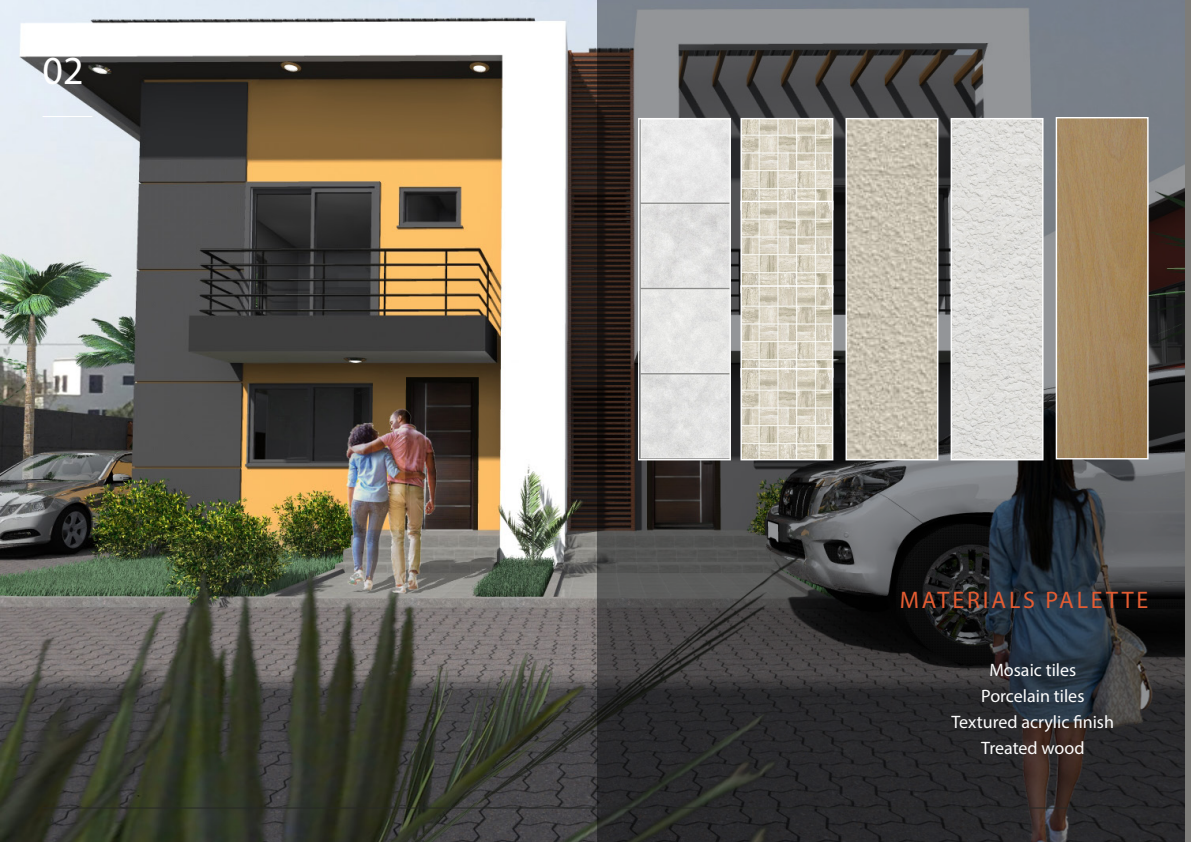
<style>
.page{position:relative;width:1191px;height:842px;background:#fff}
.page>*{position:absolute;margin:0;border:0;box-sizing:border-box;transform-origin:0 0}
.Callout_Numbers{font:40px "Myriad Pro";color:#fff}
.Pull_Text_-_Align_Ri{font:24px "Myriad Pro";letter-spacing:.12em;color:#e45c32}
.t1{font:18px/26px "Myriad Pro";color:#fff;text-align:center}
</style>
<div class="page">
<img style="left:0;top:0;width:597px;height:842px">
<hr style="left:43px;top:116px;width:49px;height:1px;background:#fff">
<svg style="left:597px;top:0;width:594px;height:842px;background:#414143"></svg>
<img style="left:640px;top:120px;width:89px;height:338px">
<div style="left:638px;top:118px;width:93px;height:342px;border:1px solid #fff"></div>
<img style="left:742px;top:120px;width:89px;height:81px">
<div style="left:740px;top:118px;width:93px;height:92px;border:1px solid #fff"></div>
<img style="left:742px;top:203px;width:89px;height:170px">
<div style="left:740px;top:201px;width:93px;height:92px;border:1px solid #fff"></div>
<div style="left:740px;top:285px;width:93px;height:93px;border:1px solid #fff"></div>
<img style="left:742px;top:373px;width:89px;height:85px">
<div style="left:740px;top:368px;width:93px;height:92px;border:1px solid #fff"></div>
<img style="left:847px;top:120px;width:89px;height:338px">
<div style="left:845px;top:118px;width:93px;height:342px;border:1px solid #fff"></div>
<img style="left:952px;top:120px;width:89px;height:338px">
<div style="left:950px;top:118px;width:93px;height:342px;border:1px solid #fff"></div>
<img style="left:1057px;top:119px;width:89px;height:338px">
<div style="left:1055px;top:117px;width:93px;height:342px;border:1px solid #fff"></div>
<hr style="left:43px;top:808px;width:552px;height:1px;background:#262825">
<hr style="left:595px;top:808px;width:553px;height:1px;background:#262825">
<p class="Callout_Numbers" style="left:43px;top:46px;width:43px">02</p>
<p class="Pull_Text_-_Align_Ri" style="left:900px;top:585px;width:250px">MATERIALS PALETTE</p>
<p class="t1" style="left:951px;top:657px;width:164px">Mosaic tiles<br>Porcelain tiles<br>Textured acrylic finish<br>Treated wood</p>
</div>
